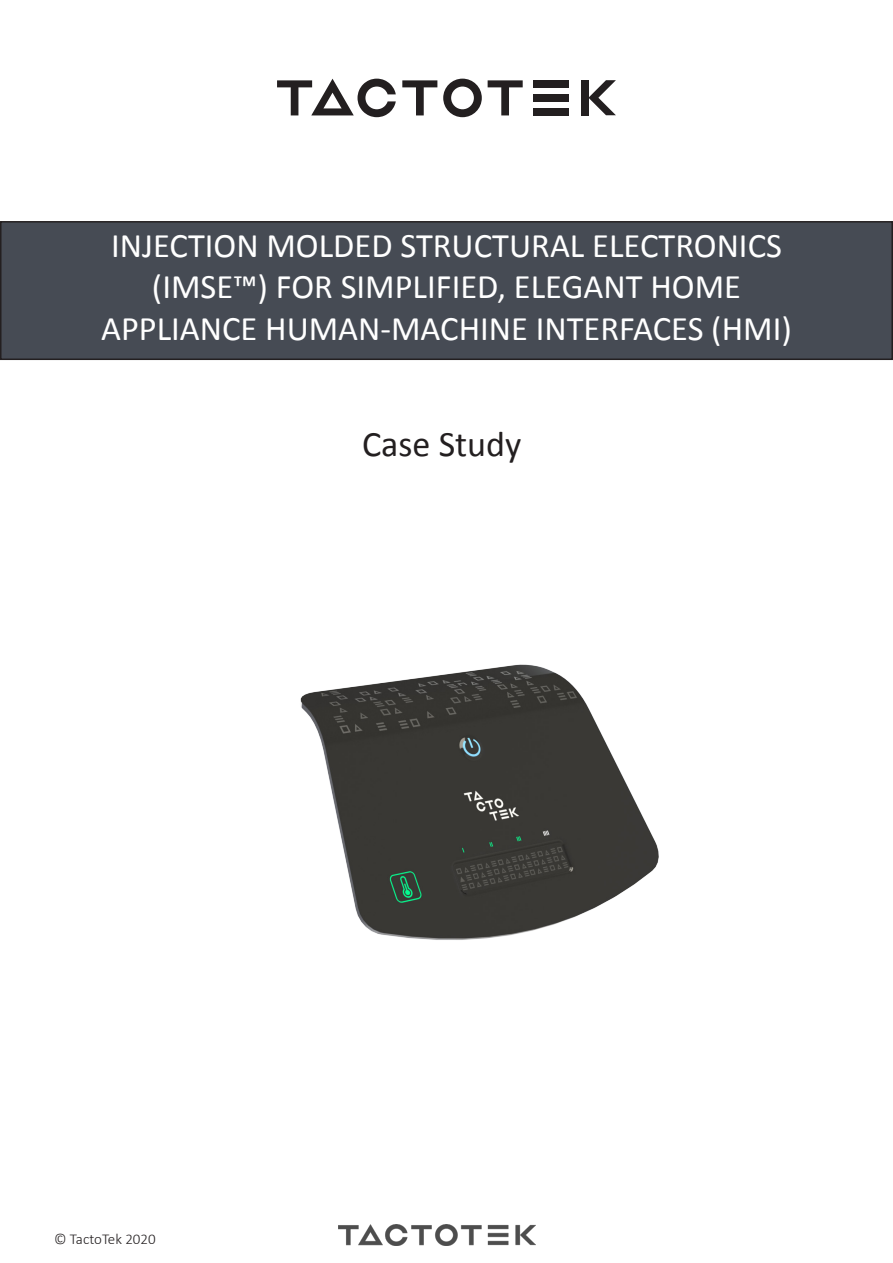
<style>
.page{position:relative;width:893px;height:1263px;background:#fff}
.page>*{position:absolute;margin:0;border:0;box-sizing:border-box;transform-origin:0 0}
.t1{font:36px "Calibri";color:#231f20}
.t2{font:34.5px/41.4px "Calibri";color:#fff;text-align:center}
.t3{font:300 15px "Calibri";color:#231f20}
</style>
<div class="page">
<div style="left:1px;top:222px;width:891px;height:137px;background:#464b54"></div>
<div style="left:0;top:221px;width:893px;height:139px;border:2px solid #231f20"></div>
<svg style="left:402px;top:80px;width:35px;height:35px"></svg>
<svg style="left:488px;top:80px;width:35px;height:35px"></svg>
<div style="left:534px;top:80px;width:35px;height:7px;background:#231f20"></div>
<div style="left:534px;top:108px;width:35px;height:7px;background:#231f20"></div>
<div style="left:534px;top:94px;width:35px;height:7px;background:#231f20"></div>
<svg style="left:443px;top:79px;width:39px;height:38px"></svg>
<svg style="left:277px;top:79px;width:119px;height:38px"></svg>
<div style="left:581px;top:80px;width:7px;height:35px;background:#231f20"></div>
<svg style="left:588px;top:80px;width:28px;height:35px"></svg>
<img style="left:300px;top:664px;width:359px;height:276px">
<img style="left:339px;top:1224px;width:197px;height:21px">
<p class="t2" style="left:101px;top:224px;width:692px">INJECTION MOLDED STRUCTURAL ELECTRONICS (IMSE™) FOR SIMPLIFIED, ELEGANT HOME<br>APPLIANCE HUMAN-MACHINE INTERFACES (HMI)</p>
<p class="t1" style="left:362px;top:419px;width:161px">Case Study</p>
<p class="t3" style="left:54px;top:1230px;width:103px">© TactoTek 2020</p>
</div>
